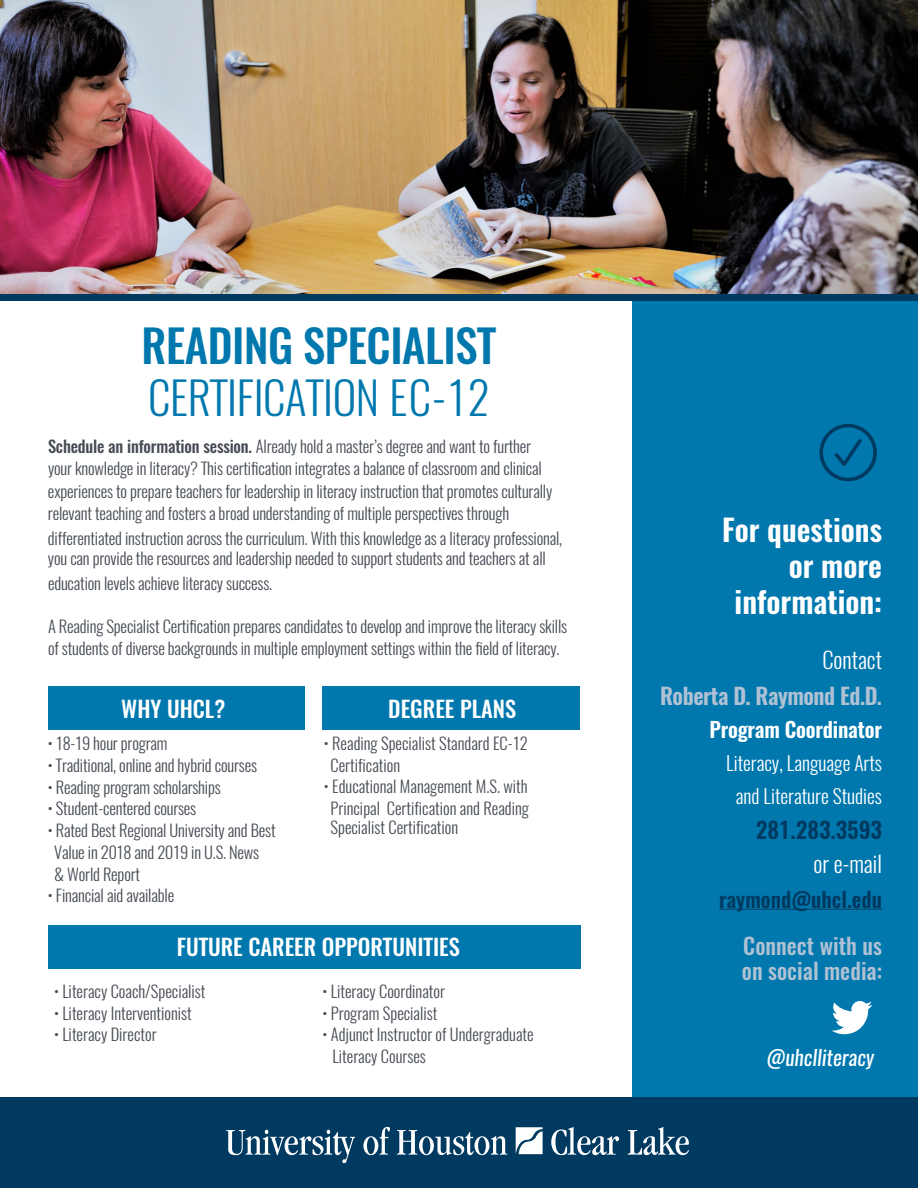
<style>
.page{position:relative;width:918px;height:1188px;background:#fff}
.page>*{position:absolute;margin:0;border:0;box-sizing:border-box;transform-origin:0 0}
.t1{font:300 45px/52.5px "Oswald";letter-spacing:-.01em;color:#0078ae}
.t2{font:600 30px/36px "Oswald";color:#fff;text-align:right}
.t3{font:500 22.5px "Oswald";color:#fff}
.t4{font:500 22.5px "Oswald";color:#b0c1d4}
.t5{font:600 22.5px "Oswald";letter-spacing:-.02em;color:#b0c1d4}
.t6{font:600 22.5px/34.5px "Oswald";color:#003a60;text-align:right}
.t7{font:300 22.5px "Oswald";color:#fff}
.t8{font:600 21px "Oswald";letter-spacing:-.01em;color:#fff}
.t9{font:600 21px "Oswald";color:#003a60}
.t10{font:italic 21px "Oswald";color:#fff}
.t11{font:300 19.5px "Oswald";color:#fff}
.t12{font:300 16.5px/22.5px "Oswald";letter-spacing:-.01em;color:#464b54}
.s1{font-weight:500}
.s2{font-weight:300;color:#fff}
</style>
<div class="page">
<div style="left:632px;top:184px;width:286px;height:972px;background:#0078ae"></div>
<div style="left:0;top:1097px;width:918px;height:91px;background:#003a60"></div>
<hr style="left:719px;top:909px;width:163px;height:1px;background:#003a60">
<svg style="left:226px;top:1130px;width:129px;height:33px"></svg>
<svg style="left:363px;top:1127px;width:27px;height:28px"></svg>
<svg style="left:397px;top:1130px;width:110px;height:25px"></svg>
<svg style="left:551px;top:1127px;width:68px;height:28px"></svg>
<svg style="left:628px;top:1127px;width:61px;height:28px"></svg>
<svg style="left:516px;top:1127px;width:27px;height:27px"></svg>
<svg style="left:819px;top:424px;width:58px;height:57px"></svg>
<div style="left:48px;top:686px;width:257px;height:44px;background:#0078ae"></div>
<div style="left:48px;top:925px;width:532px;height:43px;background:#0078ae"></div>
<img style="left:0;top:0;width:918px;height:295px">
<div style="left:0;top:295px;width:918px;height:6px;background:#003a60"></div>
<div style="left:322px;top:686px;width:258px;height:44px;background:#0078ae"></div>
<svg style="left:831px;top:1001px;width:41px;height:33px"></svg>
<p class="t1" style="left:142px;top:319px;width:356px"><span class="s1">READING SPECIALIST<br></span>CERTIFICATION EC-12</p>
<p class="t12" style="left:48px;top:435px;width:506px"><span class="s1">Schedule an information session.</span> Already hold a master’s degree and want to further your knowledge in literacy? This certification integrates a balance of classroom and clinical experiences to prepare teachers for leadership in literacy instruction that promotes culturally relevant teaching and fosters a broad understanding of multiple perspectives through</p>
<p class="t12" style="left:48px;top:528px;width:516px;line-height:20.9px">differentiated instruction across the curriculum. With this knowledge as a literacy professional, you can provide the resources and leadership needed to support students and teachers at all</p>
<p class="t12" style="left:48px;top:572px;width:226px">education levels achieve literacy success.</p>
<p class="t12" style="left:48px;top:615px;width:521px">A Reading Specialist Certification prepares candidates to develop and improve the literacy skills of students of diverse backgrounds in multiple employment settings within the field of literacy.</p>
<p class="t3" style="left:121px;top:693px;width:106px">WHY UHCL?</p>
<p class="t12" style="left:48px;top:732px;width:121px">• 18-19 hour program</p>
<p class="t12" style="left:48px;top:754px;width:211px">• Traditional, online and hybrid courses</p>
<p class="t12" style="left:48px;top:776px;width:175px">• Reading program scholarships</p>
<p class="t12" style="left:48px;top:797px;width:150px">• Student-centered courses</p>
<p class="t12" style="left:54px;top:820px;width:223px;line-height:21.8px;text-indent:-6px">• Rated Best Regional University and Best<br>Value in 2018 and 2019 in U.S. News<br>&amp; World Report</p>
<p class="t12" style="left:48px;top:884px;width:128px">• Financial aid available</p>
<p class="t3" style="left:177px;top:932px;width:285px">FUTURE CAREER OPPORTUNITIES</p>
<p class="t12" style="left:54px;top:980px;width:153px">• Literacy Coach/Specialist</p>
<p class="t12" style="left:54px;top:1002px;width:139px">• Literacy Interventionist</p>
<p class="t12" style="left:54px;top:1023px;width:104px">• Literacy Director</p>
<p class="t3" style="left:388px;top:693px;width:129px">DEGREE PLANS</p>
<p class="t12" style="left:331px;top:733px;width:199px;line-height:21.5px;text-indent:-7px">• Reading Specialist Standard EC-12<br>Certification</p>
<p class="t12" style="left:324px;top:775px;width:207px;line-height:21.6px;text-align:center">• Educational Management M.S. with<br>Principal Certification and Reading</p>
<p class="t12" style="left:331px;top:816px;width:129px">Specialist Certification</p>
<p class="t12" style="left:322px;top:980px;width:124px">• Literacy Coordinator</p>
<p class="t12" style="left:322px;top:1002px;width:117px">• Program Specialist</p>
<p class="t12" style="left:333px;top:1024px;width:203px;line-height:21.8px;text-indent:-10px">• Adjunct Instructor of Undergraduate<br>Literacy Courses</p>
<p class="t2" style="left:722px;top:512px;width:161px">For questions or more information:</p>
<p class="t7" style="left:822px;top:645px;width:61px">Contact</p>
<p class="t5" style="left:660px;top:680px;width:223px">Roberta D. Raymond Ed.D.</p>
<p class="t8" style="left:709px;top:715px;width:174px">Program Coordinator</p>
<p class="t11" style="left:726px;top:750px;width:157px">Literacy, Language Arts</p>
<p class="t11" style="left:736px;top:783px;width:148px">and Literature Studies</p>
<p class="t6" style="left:756px;top:813px;width:128px">281.283.3593 <span class="s2">or e-mail</span></p>
<p class="t9" style="left:719px;top:884px;width:164px">raymond@uhcl.edu</p>
<p class="t4" style="left:743px;top:930px;width:140px">Connect with us</p>
<p class="t4" style="left:742px;top:956px;width:142px">on social media:</p>
<p class="t10" style="left:766px;top:1043px;width:109px">@uhclliteracy</p>
</div>
